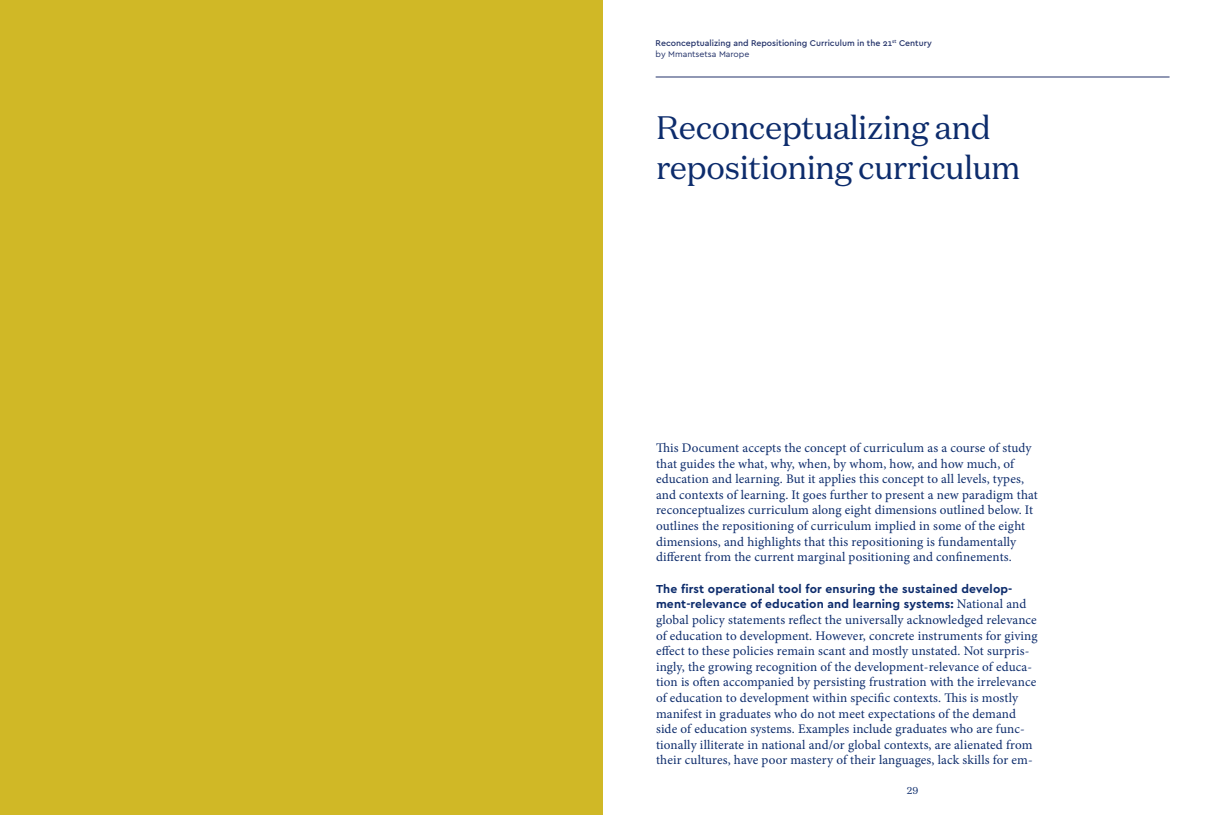
<style>
.page{position:relative;width:1205px;height:815px;background:#fff}
.page>*{position:absolute;margin:0;border:0;box-sizing:border-box;transform-origin:0 0}
.t1{font:32.5px/40px "Domaine Text";letter-spacing:-.02em;color:#0d2c6c}
.t2{font:13.12px/15.6px "Minion Pro";letter-spacing:.01em;color:#0d2c6c}
.t3{font:700 12.12px/15.6px "Cera PRO";letter-spacing:.01em;color:#0d2c6c}
.t4{font:10px "Domaine Text";color:#0d2c6c}
.t5{font:500 8.75px/11.2px "Cera PRO";color:#233269}
.s1{font-weight:400}
.s2{font-family:"Minion Pro";font-weight:400;font-size:13.12px}
</style>
<div class="page">
<hr style="left:656px;top:77px;width:513px;height:1px;background:#233269">
<div style="left:0;top:0;width:602px;height:815px;background:#d0b826"></div>
<p class="t5" style="left:656px;top:37px;width:278px">Reconceptualizing and Repositioning Curriculum in the 21<sup>st</sup> Century <span class="s1">by Mmantsetsa Marope</span></p>
<h1 class="t1" style="left:656px;top:107px;width:366px">Reconceptualizing and repositioning curriculum</h1>
<p class="t2" style="left:656px;top:440px;width:383px">This Document accepts the concept of curriculum as a course of study that guides the what, why, when, by whom, how, and how much, of education and learning. But it applies this concept to all levels, types, and contexts of learning. It goes further to present a new paradigm that reconceptualizes curriculum along eight dimensions outlined below. It outlines the repositioning of curriculum implied in some of the eight dimensions, and highlights that this repositioning is fundamentally different from the current marginal positioning and confinements.</p>
<p class="t3" style="left:656px;top:580px;width:372px">The first operational tool for ensuring the sustained develop&shy;ment-relevance of education and learning systems: <span class="s2">National and</span></p>
<p class="t2" style="left:656px;top:612px;width:383px">global policy statements reflect the universally acknowledged relevance of education to development. However, concrete instruments for giving effect to these policies remain scant and mostly unstated. Not surpris&shy;ingly, the growing recognition of the development-relevance of educa&shy;tion is often accompanied by persisting frustration with the irrelevance of education to development within specific contexts. This is mostly manifest in graduates who do not meet expectations of the demand side of education systems. Examples include graduates who are func&shy;tionally illiterate in national and/or global contexts, are alienated from their cultures, have poor mastery of their languages, lack skills for em-</p>
<p class="t4" style="left:907px;top:784px;width:13px">29</p>
</div>
